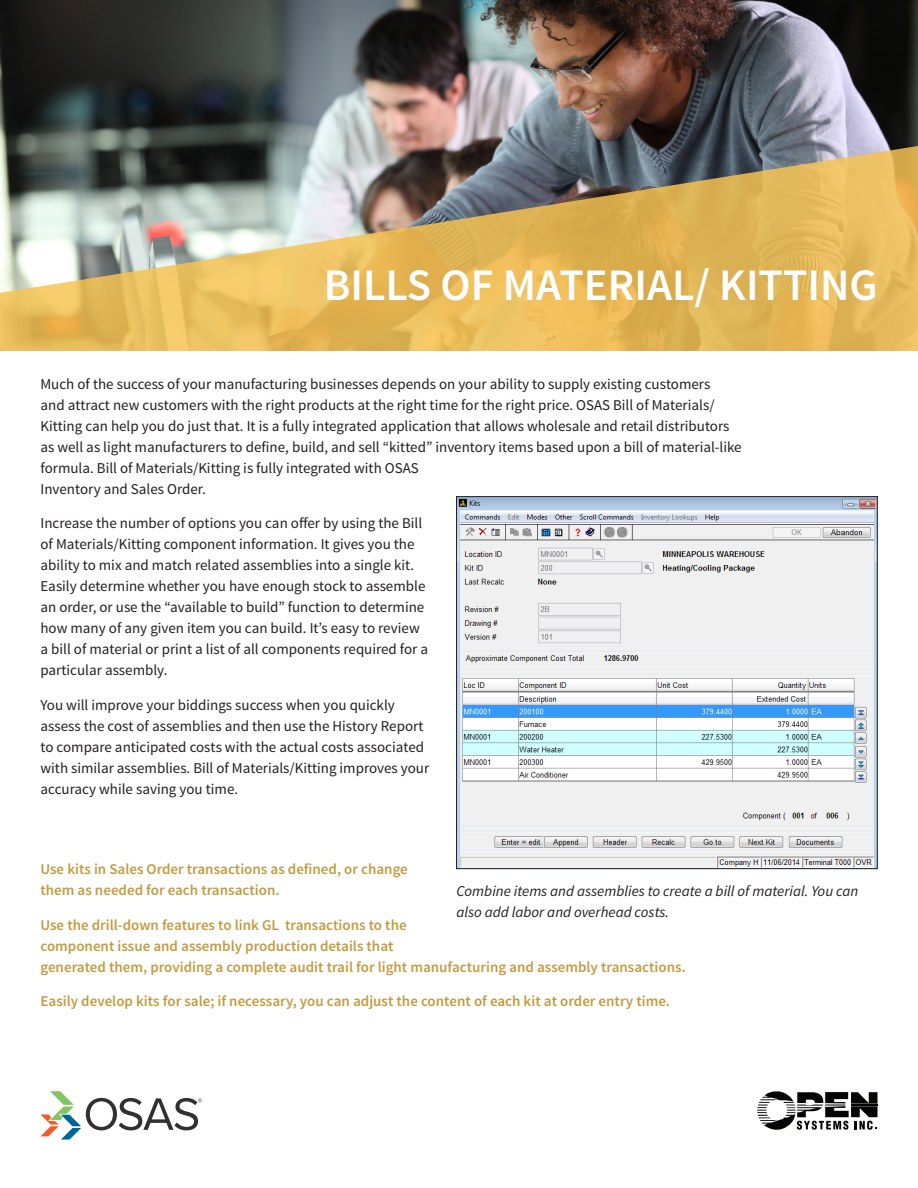
<style>
.page{position:relative;width:918px;height:1188px;background:#fff}
.page>*{position:absolute;margin:0;border:0;box-sizing:border-box;transform-origin:0 0}
.t1{font:600 45px "Source Sans Pro";color:#fff}
.Body__Black_Text{font:15px/21px "Source Sans Pro";color:#231f20}
.Unordered_List__Gold{font:600 15px/21px "Source Sans Pro";color:#c39b42}
.Body__Black_Text-2{font:italic 15px/21px "Source Sans Pro";color:#231f20}
</style>
<div class="page">
<svg style="left:757px;top:1091px;width:121px;height:39px"></svg>
<img style="left:0;top:0;width:918px;height:142px">
<svg style="left:0;top:142px;width:918px;height:209px;background:#c2a96c"></svg>
<img style="left:458px;top:498px;width:418px;height:369px">
<div style="left:456px;top:496px;width:422px;height:373px;border:1px solid #231f20"></div>
<svg style="left:40px;top:1091px;width:162px;height:49px"></svg>
<p class="t1" style="left:324px;top:257px;width:555px">BILLS OF MATERIAL/ KITTING</p>
<p class="Body__Black_Text" style="left:40px;top:374px;width:703px">Much of the success of your manufacturing businesses depends on your ability to supply existing customers<br>and attract new customers with the right products at the right time for the right price. OSAS Bill of Materials/ Kitting can help you do just that. It is a fully integrated application that allows wholesale and retail distributors as well as light manufacturers to define, build, and sell “kitted” inventory items based upon a bill of material-like formula. Bill of Materials/Kitting is fully integrated with OSAS<br>Inventory and Sales Order.</p>
<p class="Body__Black_Text" style="left:40px;top:513px;width:389px">Increase the number of options you can offer by using the Bill of Materials/Kitting component information. It gives you the ability to mix and match related assemblies into a single kit.<br>Easily determine whether you have enough stock to assemble an order, or use the “available to build” function to determine how many of any given item you can build. It’s easy to review a bill of material or print a list of all components required for a particular assembly.</p>
<p class="Body__Black_Text" style="left:40px;top:695px;width:390px">You will improve your biddings success when you quickly assess the cost of assemblies and then use the History Report to compare anticipated costs with the actual costs associated with similar assemblies. Bill of Materials/Kitting improves your accuracy while saving you time.</p>
<p class="Unordered_List__Gold" style="left:40px;top:859px;width:369px">Use kits in Sales Order transactions as defined, or change them as needed for each transaction.</p>
<p class="Unordered_List__Gold" style="left:40px;top:915px;width:647px">Use the drill-down features to link GL transactions to the<br>component issue and assembly production details that<br>generated them, providing a complete audit trail for light manufacturing and assembly transactions.</p>
<p class="Unordered_List__Gold" style="left:40px;top:991px;width:631px">Easily develop kits for sale; if necessary, you can adjust the content of each kit at order entry time.</p>
<p class="Body__Black_Text-2" style="left:456px;top:881px;width:404px">Combine items and assemblies to create a bill of material. You can also add labor and overhead costs.</p>
</div>
